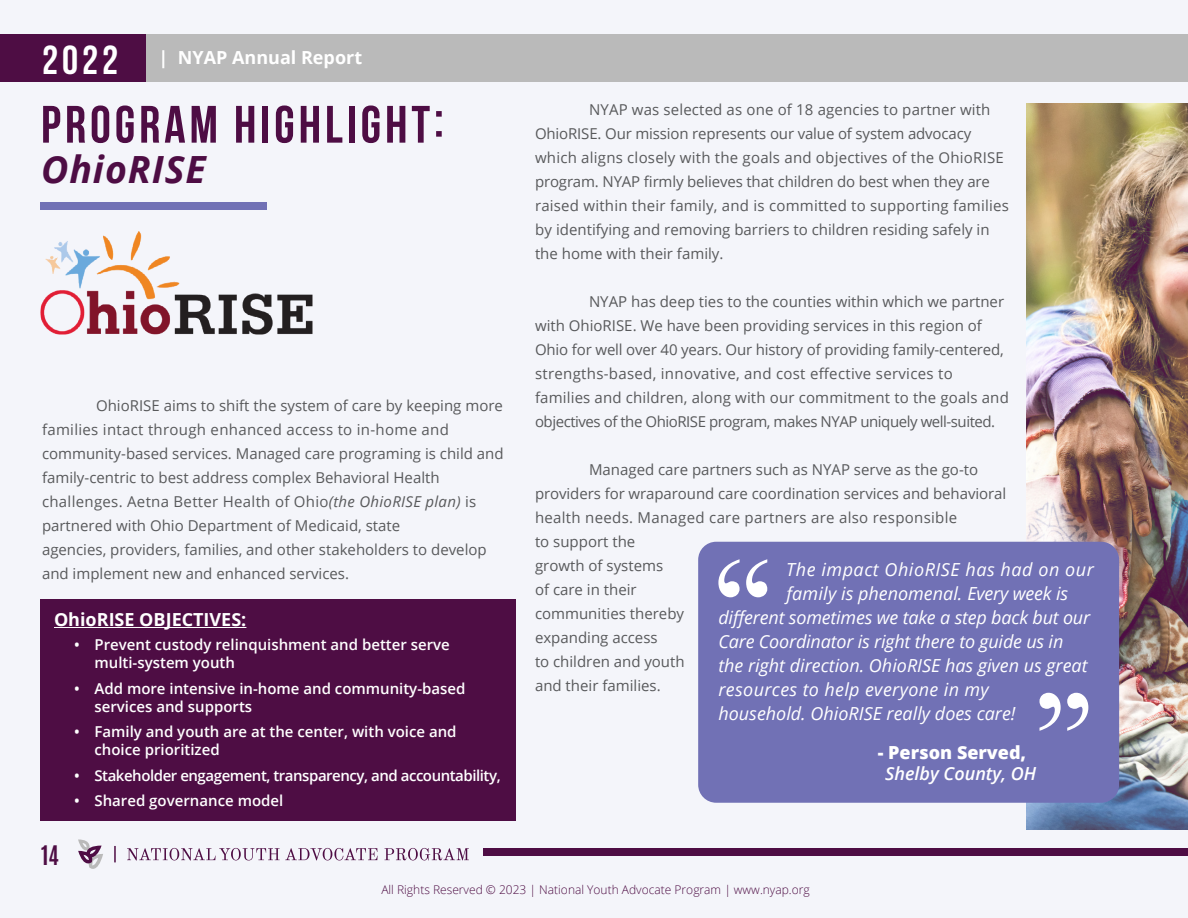
<style>
.page{position:relative;width:1188px;height:918px;background:#f4f5fa}
.page>*{position:absolute;margin:0;border:0;box-sizing:border-box;transform-origin:0 0}
.t1{font:700 52.5px "Bebas Neue";letter-spacing:.075em;color:#4e0d44}
.t2{font:700 40.5px "Bebas Neue";color:#fff}
.t3{font:italic 700 37.5px "Open Sans";letter-spacing:.025em;color:#4e0d44}
.t4{font:700 22.5px "Antonio";color:#4e0d44}
.t5{font:italic 18px/24px "Open Sans";color:#fff}
.t6{font:700 18px "Open Sans";color:#fff}
.t7{font:italic 600 18px/21px "Open Sans";color:#fff;text-align:center}
.t8{font:italic 18px "Open Sans";letter-spacing:.03em;color:#fff}
.t9{font:15px/24px "Open Sans";color:#58595b}
.t10{font:600 15px/18px "Open Sans";color:#fff}
.t11{font:15px/24px "Open Sans";letter-spacing:-.03em;color:#58595b}
.t12{font:600 15px "Open Sans";letter-spacing:-.03em;color:#fff}
.t13{font:15px "Open Sans";letter-spacing:.02em;color:#58595b}
.t14{font:300 12px "Open Sans";color:#4e0d44}
.s1{font-style:italic}
.s2{font-weight:800;font-style:normal}
</style>
<div class="page">
<div style="left:128px;top:35px;width:1060px;height:47px;background:#bababa"></div>
<div style="left:483px;top:848px;width:705px;height:8px;background:#4e0d44"></div>
<div style="left:0;top:35px;width:146px;height:47px;background:#4e0d44"></div>
<svg style="left:114px;top:846px;width:2px;height:16px"></svg>
<svg style="left:78px;top:839px;width:25px;height:30px"></svg>
<svg style="left:127px;top:848px;width:251px;height:12px"></svg>
<svg style="left:385px;top:848px;width:84px;height:12px"></svg>
<img style="left:1026px;top:103px;width:162px;height:726px">
<div style="left:40px;top:202px;width:227px;height:8px;background:#7171b5"></div>
<img style="left:41px;top:232px;width:272px;height:102px">
<div style="left:40px;top:599px;width:476px;height:222px;background:#4e0d44"></div>
<hr style="left:54px;top:627px;width:192px;height:1px;background:#fff">
<div style="left:698px;top:542px;width:421px;height:261px;background:#7171b5;border-radius:18px"></div>
<svg style="left:718px;top:559px;width:49px;height:38px"></svg>
<svg style="left:1040px;top:693px;width:48px;height:38px"></svg>
<h2 class="t2" style="left:42px;top:37px;width:78px">2022</h2>
<p class="t6" style="left:159px;top:45px;width:205px">| NYAP Annual Report</p>
<p class="t1" style="left:41px;top:96px;width:404px">PROGRAM HIGHLIGHT:</p>
<p class="t3" style="left:41px;top:143px;width:166px">OhioRISE</p>
<p class="t9" style="left:42px;top:393px;width:463px;text-indent:54px">OhioRISE aims to shift the system of care by keeping more families intact through enhanced access to in-home and community-based services. Managed care programing is child and family-centric to best address complex Behavioral Health challenges. Aetna Better Health of Ohio<span class="s1">(the OhioRISE plan)</span> is partnered with Ohio Department of Medicaid, state<br>agencies, providers, families, and other stakeholders to develop and implement new and enhanced services.</p>
<p class="t6" style="left:54px;top:607px;width:194px">OhioRISE OBJECTIVES:</p>
<p class="t10" style="left:94px;top:635px;width:357px;text-indent:-20px">• Prevent custody relinquishment and better serve multi-system youth</p>
<p class="t10" style="left:94px;top:679px;width:373px;text-indent:-20px">• Add more intensive in-home and community-based services and supports</p>
<p class="t10" style="left:94px;top:722px;width:364px;text-indent:-20px">• Family and youth are at the center, with voice and choice prioritized</p>
<p class="t12" style="left:74px;top:765px;width:428px">• Stakeholder engagement, transparency, and accountability,</p>
<p class="t10" style="left:74px;top:791px;width:211px">• Shared governance model</p>
<h3 class="t4" style="left:41px;top:838px;width:19px">14</h3>
<p class="t9" style="left:535px;top:97px;width:475px;text-indent:54px">NYAP was selected as one of 18 agencies to partner with OhioRISE. Our mission represents our value of system advocacy which aligns closely with the goals and objectives of the OhioRISE program. NYAP firmly believes that children do best when they are raised within their family, and is committed to supporting families by identifying and removing barriers to children residing safely in the home with their family.</p>
<p class="t9" style="left:535px;top:289px;width:471px;text-indent:54px">NYAP has deep ties to the counties within which we partner with OhioRISE. We have been providing services in this region of</p>
<p class="t9" style="left:535px;top:337px;width:470px">Ohio for well over 40 years. Our history of providing family-centered,</p>
<p class="t13" style="left:535px;top:363px;width:419px">strengths-based, innovative, and cost effective services to</p>
<p class="t11" style="left:535px;top:385px;width:475px">families and children, along with our commitment to the goals and objectives of the OhioRISE program, makes NYAP uniquely well-suited.</p>
<p class="t9" style="left:589px;top:457px;width:391px">Managed care partners such as NYAP serve as the go-to</p>
<p class="t9" style="left:535px;top:481px;width:473px">providers for wraparound care coordination services and behavioral</p>
<p class="t9" style="left:535px;top:505px;width:424px">health needs. Managed care partners are also responsible to support the<br>growth of systems<br>of care in their<br>communities thereby<br>expanding access<br>to children and youth</p>
<p class="t9" style="left:535px;top:673px;width:127px">and their families.</p>
<p class="t8" style="left:786px;top:557px;width:309px">The impact OhioRISE has had on our</p>
<p class="t5" style="left:718px;top:581px;width:373px;text-indent:68px">family is phenomenal. Every week is different sometimes we take a step back but our Care Coordinator is right there to guide us in the right direction. OhioRISE has given us great resources to help everyone in my<br>household. OhioRISE really does care!</p>
<p class="t7" style="left:878px;top:741px;width:160px"><span class="s2">- Person Served,<br></span>Shelby County, OH</p>
<p class="t14" style="left:381px;top:882px;width:430px">All Rights Reserved © 2023 | National Youth Advocate Program | www.nyap.org</p>
</div>
